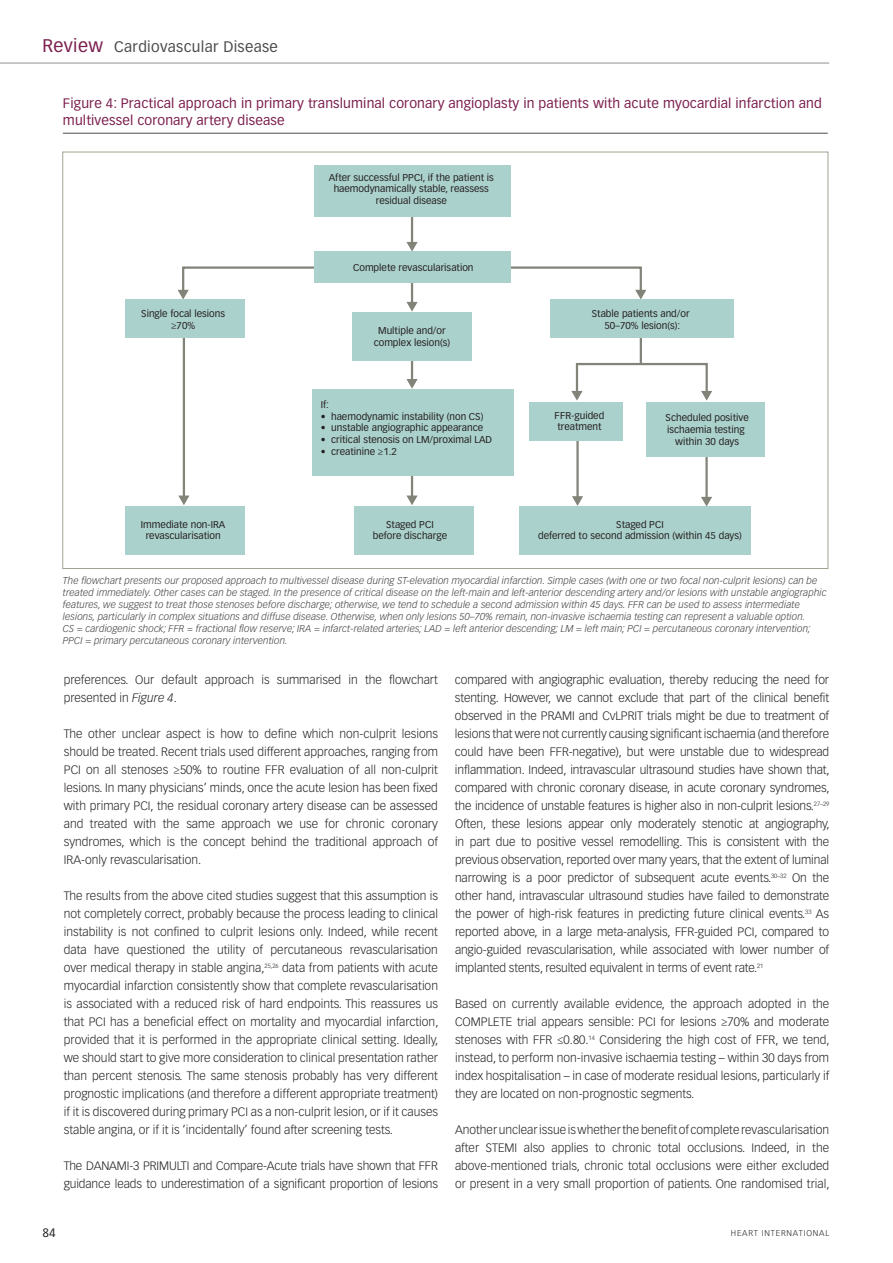
<style>
.page{position:relative;width:893px;height:1263px;background:#fff}
.page>*{position:absolute;margin:0;border:0;box-sizing:border-box;transform-origin:0 0}
.t1{font:15px "Vectora LT Std";letter-spacing:.02em;color:#4b4c4d}
.t2{font:13.5px/16.5px "Vectora LT Std";letter-spacing:.01em;color:#7b1f4f}
.t3{font:300 12px/18px "Vectora LT Std";color:#231f20;text-align:justify}
.t4{font:12px "Vectora LT Std";color:#231f20}
.t5{font:italic 300 9.75px/12px "Vectora LT Std";letter-spacing:.01em;color:#3e3e3f}
.t6{font:9.75px/11.7px "Vectora LT Std";color:#231f20;text-align:center}
.t7{font:300 8.25px "Vectora LT Std";letter-spacing:.1em;color:#231f20}
.s1{font-size:18px;color:#7b1f4f}
.s2{font-style:italic}
</style>
<div class="page">
<hr style="left:0;top:63px;width:829px;height:1px;background:#231f20">
<hr style="left:63px;top:133px;width:765px;height:1px;background:#4b4c4d">
<hr style="left:183px;top:334px;width:2px;height:163px;background:#828379">
<svg style="left:178px;top:495px;width:11px;height:10px"></svg>
<hr style="left:411px;top:462px;width:2px;height:35px;background:#828379">
<svg style="left:406px;top:495px;width:12px;height:10px"></svg>
<hr style="left:411px;top:317px;width:2px;height:64px;background:#828379">
<svg style="left:406px;top:379px;width:12px;height:10px"></svg>
<hr style="left:411px;top:213px;width:2px;height:31px;background:#828379">
<svg style="left:406px;top:242px;width:12px;height:10px"></svg>
<hr style="left:576px;top:435px;width:3px;height:63px;background:#828379">
<svg style="left:572px;top:496px;width:11px;height:10px"></svg>
<hr style="left:705px;top:450px;width:3px;height:48px;background:#828379">
<svg style="left:701px;top:497px;width:11px;height:9px"></svg>
<svg style="left:181px;top:266px;width:461px;height:100px"></svg>
<svg style="left:178px;top:290px;width:11px;height:9px"></svg>
<svg style="left:500px;top:266px;width:146px;height:33px"></svg>
<div style="left:576px;top:363px;width:132px;height:31px;border:2px solid #828379"></div>
<svg style="left:571px;top:391px;width:12px;height:10px"></svg>
<svg style="left:701px;top:391px;width:11px;height:10px"></svg>
<div style="left:314px;top:165px;width:197px;height:52px;background:#abd1cc"></div>
<div style="left:314px;top:252px;width:197px;height:31px;background:#abd1cc"></div>
<div style="left:125px;top:299px;width:120px;height:39px;background:#abd1cc"></div>
<div style="left:529px;top:402px;width:94px;height:38px;background:#abd1cc"></div>
<div style="left:647px;top:402px;width:118px;height:54px;background:#abd1cc"></div>
<div style="left:352px;top:312px;width:120px;height:49px;background:#abd1cc"></div>
<div style="left:312px;top:389px;width:202px;height:87px;background:#abd1cc"></div>
<div style="left:550px;top:299px;width:184px;height:39px;background:#abd1cc"></div>
<div style="left:125px;top:506px;width:120px;height:49px;background:#abd1cc"></div>
<div style="left:354px;top:506px;width:120px;height:49px;background:#abd1cc"></div>
<div style="left:519px;top:506px;width:232px;height:49px;background:#abd1cc"></div>
<p class="t1" style="left:43px;top:38px;width:237px"><span class="s1">Review</span> Cardiovascular Disease</p>
<p class="t2" style="left:63px;top:95px;width:760px">Figure 4: Practical approach in primary transluminal coronary angioplasty in patients with acute myocardial infarction and multivessel coronary artery disease</p>
<p class="t6" style="left:329px;top:172px;width:167px">After successful PPCI, if the patient is haemodynamically stable, reassess residual disease</p>
<p class="t6" style="left:353px;top:262px;width:122px">Complete revascularisation</p>
<p class="t6" style="left:141px;top:308px;width:85px">Single focal lesions ≥70%</p>
<p class="t6" style="left:592px;top:308px;width:99px">Stable patients and/or<br>50–70% lesion(s):</p>
<p class="t6" style="left:374px;top:325px;width:78px">Multiple and/or complex lesion(s)</p>
<p class="t6" style="left:321px;top:399px;width:10px">If:</p>
<p class="t6" style="left:321px;top:410px;width:164px">• haemodynamic instability (non CS)</p>
<p class="t6" style="left:321px;top:422px;width:164px">• unstable angiographic appearance</p>
<p class="t6" style="left:321px;top:434px;width:173px">• critical stenosis on LM/proximal LAD</p>
<p class="t6" style="left:321px;top:445px;width:78px">• creatinine ≥1.2</p>
<p class="t6" style="left:555px;top:409px;width:51px;text-align:left">FFR-guided treatment</p>
<p class="t6" style="left:666px;top:412px;width:85px">Scheduled positive ischaemia testing within 30 days</p>
<p class="t6" style="left:141px;top:518px;width:86px">Immediate non-IRA revascularisation</p>
<p class="t6" style="left:373px;top:518px;width:76px">Staged PCI before discharge</p>
<p class="t6" style="left:538px;top:518px;width:205px">Staged PCI<br>deferred to second admission (within 45 days)</p>
<p class="t5" style="left:63px;top:574px;width:765px">The flowchart presents our proposed approach to multivessel disease during ST-elevation myocardial infarction. Simple cases (with one or two focal non-culprit lesions) can be treated immediately. Other cases can be staged. In the presence of critical disease on the left-main and left-anterior descending artery and/or lesions with unstable angiographic features, we suggest to treat those stenoses before discharge; otherwise, we tend to schedule a second admission within 45 days. FFR can be used to assess intermediate lesions, particularly in complex situations and diffuse disease. Otherwise, when only lesions 50–70% remain, non-invasive ischaemia testing can represent a valuable option.<br>CS = cardiogenic shock; FFR = fractional flow reserve; IRA = infarct-related arteries; LAD = left anterior descending; LM = left main; PCI = percutaneous coronary intervention; PPCI = primary percutaneous coronary intervention.</p>
<p class="t3" style="left:64px;top:671px;width:376px">preferences. Our default approach is summarised in the flowchart presented in <span class="s2">Figure 4</span>.</p>
<p class="t3" style="left:64px;top:725px;width:376px">The other unclear aspect is how to define which non-culprit lesions should be treated. Recent trials used different approaches, ranging from PCI on all stenoses ≥50% to routine FFR evaluation of all non-culprit lesions. In many physicians’ minds, once the acute lesion has been fixed with primary PCI, the residual coronary artery disease can be assessed and treated with the same approach we use for chronic coronary syndromes, which is the concept behind the traditional approach of IRA-only revascularisation.</p>
<p class="t3" style="left:64px;top:887px;width:376px">The results from the above cited studies suggest that this assumption is not completely correct, probably because the process leading to clinical instability is not confined to culprit lesions only. Indeed, while recent data have questioned the utility of percutaneous revascularisation over medical therapy in stable angina,<sup>25,26</sup> data from patients with acute myocardial infarction consistently show that complete revascularisation is associated with a reduced risk of hard endpoints. This reassures us that PCI has a beneficial effect on mortality and myocardial infarction, provided that it is performed in the appropriate clinical setting. Ideally, we should start to give more consideration to clinical presentation rather than percent stenosis. The same stenosis probably has very different prognostic implications (and therefore a different appropriate treatment) if it is discovered during primary PCI as a non-culprit lesion, or if it causes stable angina, or if it is ‘incidentally’ found after screening tests.</p>
<p class="t3" style="left:64px;top:1157px;width:376px">The DANAMI-3 PRIMULTI and Compare-Acute trials have shown that FFR guidance leads to underestimation of a significant proportion of lesions</p>
<p class="t4" style="left:43px;top:1226px;width:15px">84</p>
<p class="t3" style="left:455px;top:671px;width:376px">compared with angiographic evaluation, thereby reducing the need for stenting. However, we cannot exclude that part of the clinical benefit observed in the PRAMI and CvLPRIT trials might be due to treatment of lesions that were not currently causing significant ischaemia (and therefore could have been FFR-negative), but were unstable due to widespread inflammation. Indeed, intravascular ultrasound studies have shown that, compared with chronic coronary disease, in acute coronary syndromes, the incidence of unstable features is higher also in non-culprit lesions.<sup>27–29<br></sup>Often, these lesions appear only moderately stenotic at angiography, in part due to positive vessel remodelling. This is consistent with the previous observation, reported over many years, that the extent of luminal narrowing is a poor predictor of subsequent acute events.<sup>30–32</sup> On the other hand, intravascular ultrasound studies have failed to demonstrate the power of high-risk features in predicting future clinical events.<sup>33</sup> As reported above, in a large meta-analysis, FFR-guided PCI, compared to angio-guided revascularisation, while associated with lower number of implanted stents, resulted equivalent in terms of event rate.<sup>21</sup></p>
<p class="t3" style="left:455px;top:995px;width:376px">Based on currently available evidence, the approach adopted in the COMPLETE trial appears sensible: PCI for lesions ≥70% and moderate stenoses with FFR ≤0.80.<sup>14</sup> Considering the high cost of FFR, we tend, instead, to perform non-invasive ischaemia testing – within 30 days from index hospitalisation – in case of moderate residual lesions, particularly if they are located on non-prognostic segments.</p>
<p class="t3" style="left:455px;top:1121px;width:376px">Another unclear issue is whether the benefit of complete revascularisation after STEMI also applies to chronic total occlusions. Indeed, in the above-mentioned trials, chronic total occlusions were either excluded or present in a very small proportion of patients. One randomised trial,</p>
<p class="t7" style="left:731px;top:1228px;width:100px">HEART INTERNATIONAL</p>
</div>
